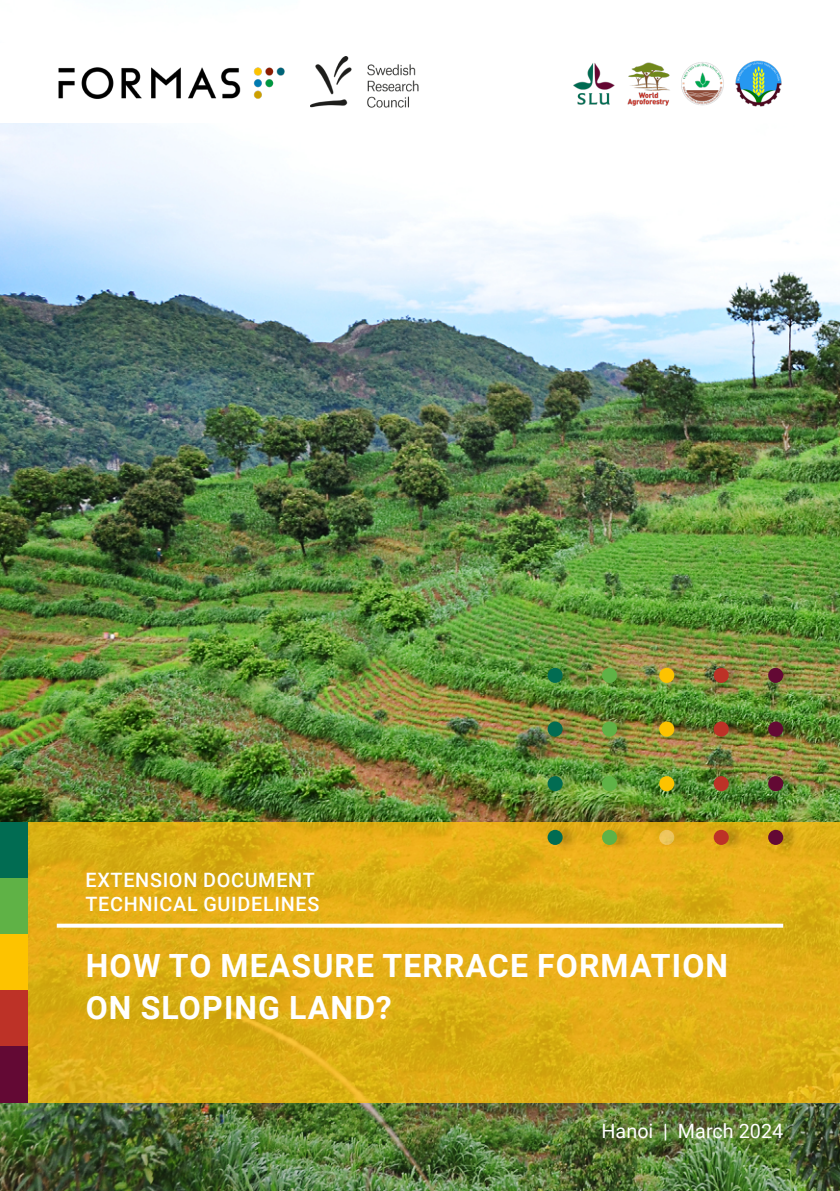
<style>
.page{position:relative;width:840px;height:1191px;background:#fff}
.page>*{position:absolute;margin:0;border:0;box-sizing:border-box;transform-origin:0 0}
.t1{font:700 32px/42px "Roboto";letter-spacing:.035em;color:#fff}
.t2{font:500 19.8px/23.8px "Roboto";letter-spacing:.035em;color:#fff}
.t3{font:19.8px "Roboto";color:#fff}
</style>
<div class="page">
<img style="left:0;top:123px;width:839px;height:699px">
<img style="left:0;top:1102px;width:839px;height:89px">
<svg style="left:28px;top:822px;width:811px;height:280px;background:#dfae15"></svg>
<img style="left:58px;top:67px;width:227px;height:32px">
<img style="left:310px;top:57px;width:109px;height:51px">
<svg style="left:57px;top:923px;width:725px;height:4px"></svg>
<div style="left:550px;top:660px;width:250px;height:192px;background:#000;opacity:.2"></div>
<div style="left:659px;top:721px;width:15px;height:15px;background:#fdc300;border-radius:50%"></div>
<div style="left:713px;top:721px;width:15px;height:15px;background:#bd3227;border-radius:50%"></div>
<div style="left:767px;top:721px;width:15px;height:15px;background:#630934;border-radius:50%"></div>
<div style="left:659px;top:668px;width:15px;height:15px;background:#fdc300;border-radius:50%"></div>
<div style="left:713px;top:668px;width:15px;height:15px;background:#bd3227;border-radius:50%"></div>
<div style="left:767px;top:668px;width:15px;height:15px;background:#630934;border-radius:50%"></div>
<svg style="left:659px;top:830px;width:15px;height:15px"></svg>
<div style="left:713px;top:830px;width:15px;height:15px;background:#bd3227;border-radius:50%"></div>
<div style="left:767px;top:830px;width:15px;height:15px;background:#630934;border-radius:50%"></div>
<div style="left:659px;top:776px;width:15px;height:15px;background:#fdc300;border-radius:50%"></div>
<div style="left:713px;top:776px;width:15px;height:15px;background:#bd3227;border-radius:50%"></div>
<div style="left:767px;top:776px;width:15px;height:15px;background:#630934;border-radius:50%"></div>
<div style="left:547px;top:721px;width:15px;height:15px;background:#016c52;border-radius:50%"></div>
<div style="left:601px;top:721px;width:15px;height:15px;background:#5fb246;border-radius:50%"></div>
<div style="left:547px;top:668px;width:15px;height:15px;background:#016c52;border-radius:50%"></div>
<div style="left:601px;top:668px;width:15px;height:15px;background:#5fb246;border-radius:50%"></div>
<div style="left:547px;top:830px;width:15px;height:15px;background:#016c52;border-radius:50%"></div>
<div style="left:601px;top:830px;width:15px;height:15px;background:#5fb246;border-radius:50%"></div>
<div style="left:547px;top:776px;width:15px;height:15px;background:#016c52;border-radius:50%"></div>
<div style="left:601px;top:776px;width:15px;height:15px;background:#5fb246;border-radius:50%"></div>
<div style="left:0;top:822px;width:28px;height:56px;background:#016c52"></div>
<div style="left:0;top:878px;width:28px;height:56px;background:#5fb246"></div>
<div style="left:0;top:934px;width:28px;height:56px;background:#fdc300"></div>
<div style="left:0;top:990px;width:28px;height:56px;background:#bd3227"></div>
<div style="left:0;top:1046px;width:28px;height:56px;background:#630934"></div>
<img style="left:573px;top:60px;width:209px;height:47px">
<p class="t2" style="left:85px;top:867px;width:235px">EXTENSION DOCUMENT<br>TECHNICAL GUIDELINES</p>
<p class="t1" style="left:86px;top:943px;width:643px">HOW TO MEASURE TERRACE FORMATION<br>ON SLOPING LAND?</p>
<p class="t3" style="left:601px;top:1116px;width:183px">Hanoi | March 2024</p>
</div>
